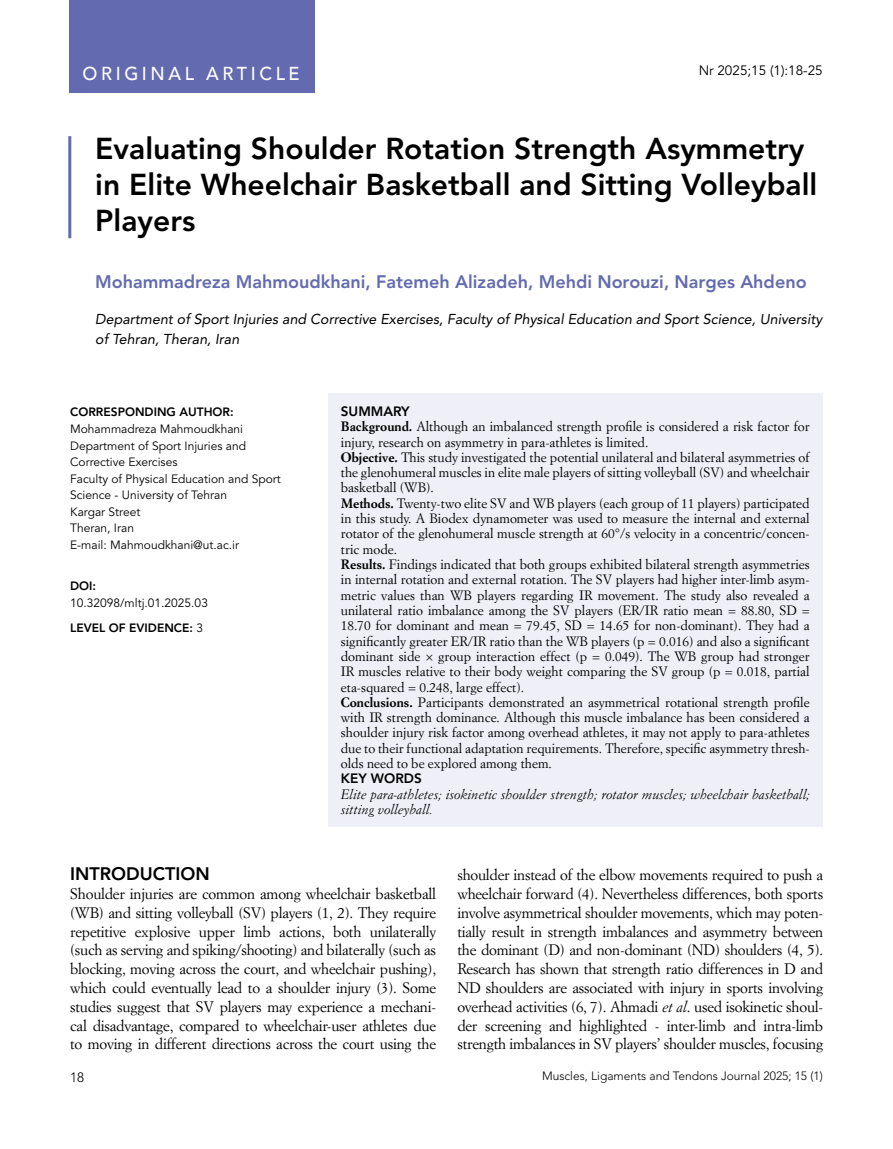
<style>
.page{position:relative;width:893px;height:1149px;background:#fff}
.page>*{position:absolute;margin:0;border:0;box-sizing:border-box;transform-origin:0 0}
.t1{font:800 30px/36px "Avenir LT Std";color:#000}
.t2{font:500 18.75px "Avenir";letter-spacing:.2em;color:#fff;scale:.96 1}
.t3{font:800 18px "Avenir LT Std";color:#636aaf}
.t4{font:800 18px "Avenir LT Std";color:#000}
.t5{font:15px/18.8px "Simoncini Garamond Std";letter-spacing:-.015em;color:#000;text-align:justify}
.t6{font:italic 14.25px/19.5px "Avenir LT Std";color:#000}
.t7{font:13.5px "Avenir LT Std";color:#000}
.t8{font:800 13.5px "Avenir LT Std";color:#000}
.t9{font:300 13.5px "Avenir LT Std";color:#000}
.t10{font:13.35px/15.3px "Simoncini Garamond Std";color:#000}
.t11{font:italic 13.35px/15.3px "Simoncini Garamond Std";color:#000}
.t12{font:12px/16.5px "Avenir LT Std";color:#000}
.t13{font:300 12px "Avenir LT Std";color:#000}
.t14{font:800 12px "Avenir LT Std";color:#000}
.s1{font-weight:800}
.s2{font-weight:700}
.s3{font-style:italic}
</style>
<div class="page">
<div style="left:70px;top:0;width:245px;height:92px;background:#636aaf"></div>
<div style="left:328px;top:393px;width:494px;height:433px;background:#eff0f7"></div>
<hr style="left:68px;top:136px;width:3px;height:102px;background:#636aaf">
<h2 class="t2" style="left:83px;top:57px;width:228px">ORIGINAL ARTICLE</h2>
<p class="t7" style="left:699px;top:63px;width:126px">Nr 2025;15 (1):18-25</p>
<h1 class="t1" style="left:95px;top:130px;width:723px">Evaluating Shoulder Rotation Strength Asymmetry in Elite Wheelchair Basketball and Sitting Volleyball<br>Players</h1>
<h3 class="t3" style="left:95px;top:270px;width:713px">Mohammadreza Mahmoudkhani, Fatemeh Alizadeh, Mehdi Norouzi, Narges Ahdeno</h3>
<p class="t6" style="left:95px;top:309px;width:728px">Department of Sport Injuries and Corrective Exercises, Faculty of Physical Education and Sport Science, University of Tehran, Theran, Iran</p>
<p class="t14" style="left:70px;top:405px;width:165px">CORRESPONDING AUTHOR:</p>
<p class="t12" style="left:70px;top:421px;width:212px">Mohammadreza Mahmoudkhani<br>Department of Sport Injuries and<br>Corrective Exercises<br>Faculty of Physical Education and Sport<br>Science - University of Tehran<br>Kargar Street<br>Theran, Iran<br>E-mail: Mahmoudkhani@ut.ac.ir</p>
<p class="t14" style="left:70px;top:578px;width:27px">DOI:</p>
<p class="t12" style="left:70px;top:590px;width:139px;line-height:25px">10.32098/mltj.01.2025.03<br><span class="s1">LEVEL OF EVIDENCE:</span> 3</p>
<p class="t8" style="left:341px;top:403px;width:70px">SUMMARY</p>
<p class="t10" style="left:341px;top:418px;width:470px"><span class="s2">Background.</span> Although an imbalanced strength profile is considered a risk factor for injury, research on asymmetry in para-athletes is limited.<br><span class="s2">Objective.</span> This study investigated the potential unilateral and bilateral asymmetries of the glenohumeral muscles in elite male players of sitting volleyball (SV) and wheelchair basketball (WB).<br><span class="s2">Methods.</span> Twenty-two elite SV and WB players (each group of 11 players) participated in this study. A Biodex dynamometer was used to measure the internal and external rotator of the glenohumeral muscle strength at 60°/s velocity in a concentric/concen&shy;tric mode.<br><span class="s2">Results.</span> Findings indicated that both groups exhibited bilateral strength asymmetries in internal rotation and external rotation. The SV players had higher inter-limb asym&shy;metric values than WB players regarding IR movement. The study also revealed a unilateral ratio imbalance among the SV players (ER/IR ratio mean = 88.80, SD = 18.70 for dominant and mean = 79.45, SD = 14.65 for non-dominant). They had a significantly greater ER/IR ratio than the WB players (p = 0.016) and also a significant dominant side × group interaction effect (p = 0.049). The WB group had stronger IR muscles relative to their body weight comparing the SV group (p = 0.018, partial eta-squared = 0.248, large effect).<br><span class="s2">Conclusions.</span> Participants demonstrated an asymmetrical rotational strength profile with IR strength dominance. Although this muscle imbalance has been considered a shoulder injury risk factor among overhead athletes, it may not apply to para-athletes due to their functional adaptation requirements. Therefore, specific asymmetry thresh&shy;olds need to be explored among them.</p>
<p class="t8" style="left:341px;top:770px;width:82px">KEY WORDS</p>
<p class="t11" style="left:341px;top:786px;width:470px">Elite para-athletes; isokinetic shoulder strength; rotator muscles; wheelchair basketball; sitting volleyball.</p>
<h3 class="t4" style="left:70px;top:863px;width:141px">INTRODUCTION</h3>
<p class="t5" style="left:70px;top:884px;width:367px">Shoulder injuries are common among wheelchair basketball (WB) and sitting volleyball (SV) players (1, 2). They require repetitive explosive upper limb actions, both unilaterally (such as serving and spiking/shooting) and bilaterally (such as blocking, moving across the court, and wheelchair pushing), which could eventually lead to a shoulder injury (3). Some studies suggest that SV players may experience a mechani&shy;cal disadvantage, compared to wheelchair-user athletes due to moving in different directions across the court using the</p>
<p class="t5" style="left:457px;top:865px;width:367px">shoulder instead of the elbow movements required to push a wheelchair forward (4). Nevertheless differences, both sports involve asymmetrical shoulder movements, which may poten&shy;tially result in strength imbalances and asymmetry between the dominant (D) and non-dominant (ND) shoulders (4, 5).<br>Research has shown that strength ratio differences in D and ND shoulders are associated with injury in sports involving overhead activities (6, 7). Ahmadi <span class="s3">et al</span>. used isokinetic shoul&shy;der screening and highlighted - inter-limb and intra-limb strength imbalances in SV players’ shoulder muscles, focusing</p>
<p class="t9" style="left:70px;top:1068px;width:16px">18</p>
<p class="t13" style="left:542px;top:1068px;width:282px">Muscles, Ligaments and Tendons Journal 2025; 15 (1)</p>
</div>
